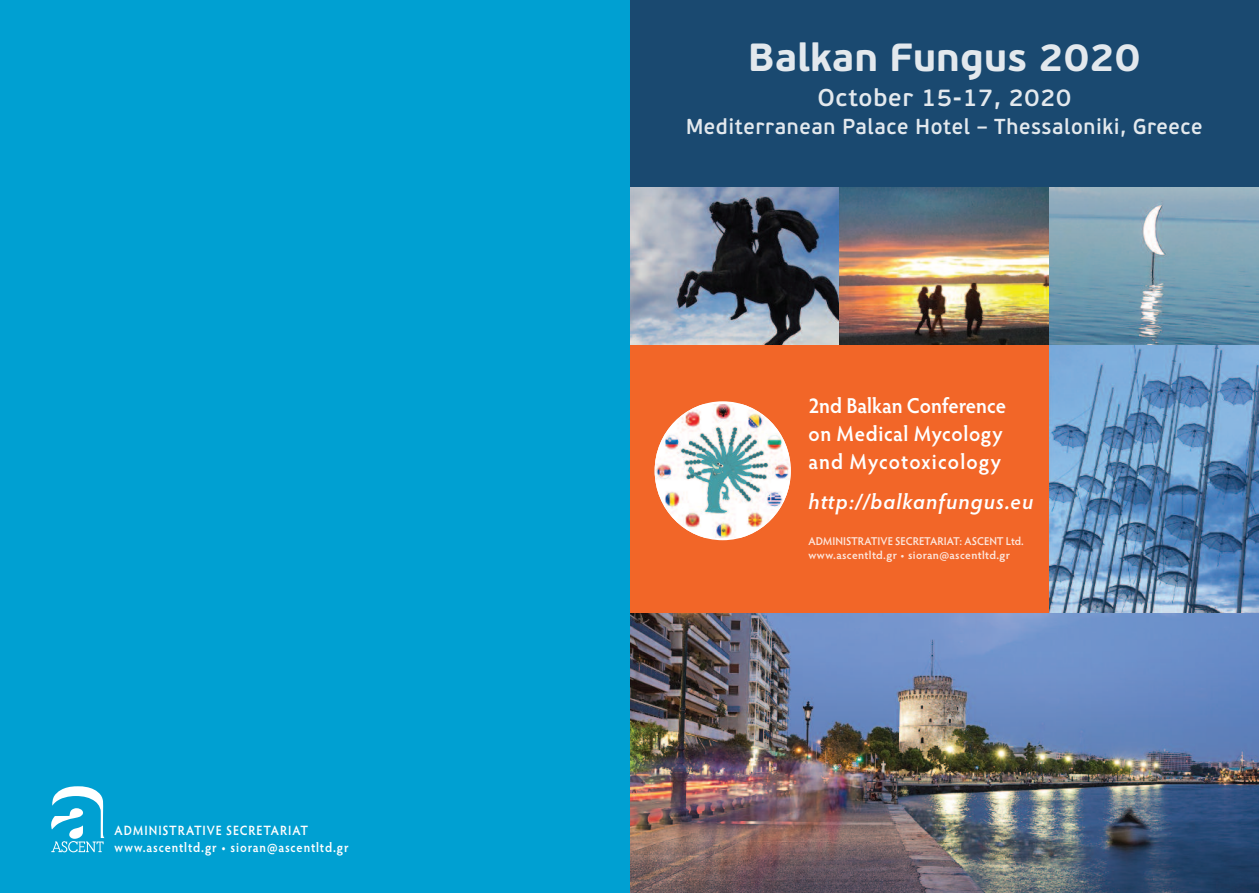
<style>
.page{position:relative;width:1259px;height:893px;background:#fff}
.page>*{position:absolute;margin:0;border:0;box-sizing:border-box;transform-origin:0 0}
.t1{font:700 39.15px "PF Beau Sans Pro";color:rgb(255 255 255/.88)}
.t2{font:600 24.3px "PF Beau Sans Pro";letter-spacing:.03em;color:rgb(255 255 255/.88)}
.t3{font:600 21.6px/27.9px "Hypatia Sans Pro";letter-spacing:.03em;color:#fff;scale:.94 1}
.t4{font:600 21.6px "PF Beau Sans Pro";letter-spacing:.03em;color:rgb(255 255 255/.88);scale:.95 1}
.t5{font:italic 600 21.6px "Hypatia Sans Pro";letter-spacing:.05em;color:#fff}
.t6{font:600 13.5px/16.8px "Hypatia Sans Pro";letter-spacing:.07em;color:#fff;scale:.9 1}
.t7{font:600 11.4px/13.5px "Hypatia Sans Pro";letter-spacing:.01em;color:rgb(255 255 255/.84);scale:.95 1}
</style>
<div class="page">
<div style="left:629px;top:0;width:630px;height:187px;background:#1a4970"></div>
<img style="left:629px;top:187px;width:210px;height:158px">
<img style="left:839px;top:187px;width:210px;height:158px">
<svg style="left:1049px;top:187px;width:210px;height:158px;background:#7da1b4"></svg>
<div style="left:629px;top:345px;width:420px;height:268px;background:#f26628"></div>
<img style="left:1049px;top:345px;width:210px;height:269px">
<img style="left:629px;top:614px;width:630px;height:279px">
<div style="left:0;top:0;width:629px;height:893px;background:#00a0d2"></div>
<img style="left:655px;top:405px;width:135px;height:132px">
<svg style="left:51px;top:786px;width:53px;height:66px"></svg>
<p class="t6" style="left:115px;top:824px;width:261px">ADMINISTRATIVE SECRETARIAT www.ascentltd.gr • sioran@ascentltd.gr</p>
<h1 class="t1" style="left:748px;top:33px;width:394px">Balkan Fungus 2020</h1>
<h2 class="t2" style="left:817px;top:84px;width:255px">October 15-17, 2020</h2>
<h3 class="t4" style="left:686px;top:113px;width:545px">Mediterranean Palace Hotel – Thessaloniki, Greece</h3>
<h3 class="t3" style="left:808px;top:394px;width:212px">2nd Balkan Conference on Medical Mycology and Mycotoxicology</h3>
<h3 class="t5" style="left:808px;top:493px;width:226px">http://balkanfungus.eu</h3>
<p class="t7" style="left:808px;top:536px;width:228px">ADMINISTRATIVE SECRETARIAT: ASCENT Ltd. www.ascentltd.gr • sioran@ascentltd.gr</p>
</div>
